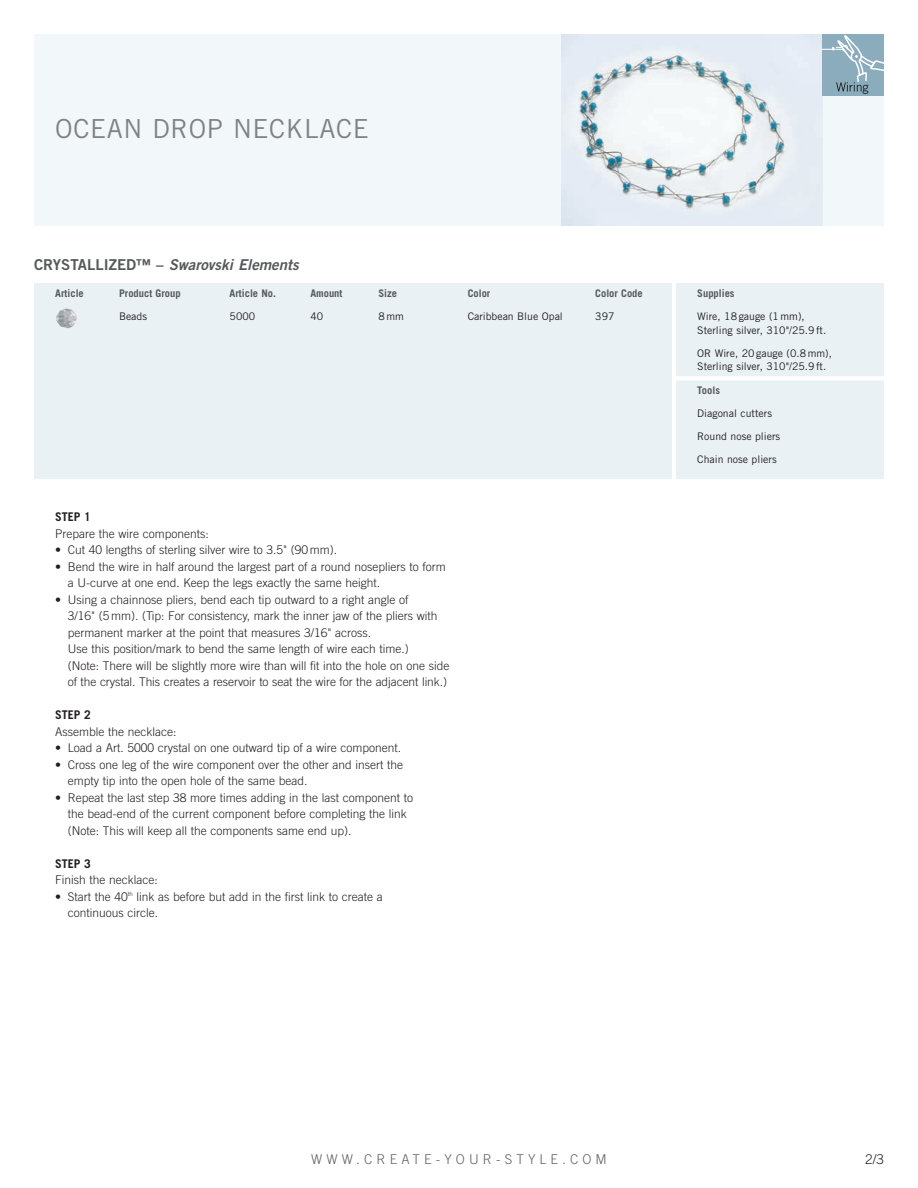
<style>
.page{position:relative;width:918px;height:1188px;background:#fff}
.page>*{position:absolute;margin:0;border:0;box-sizing:border-box;transform-origin:0 0}
.t1{font:26.25px "Trade Gothic";letter-spacing:.025em;color:#808285}
.t2{font:italic 15px "Trade Gothic Bold Two";color:#57585a}
.t3{font:300 13.5px "Trade Gothic";letter-spacing:.305em;color:#636366}
.t4{font:300 13.5px "Trade Gothic";color:#231f20}
.t5{font:300 12px/16.5px "Trade Gothic";color:#231f20}
.t6{font:10.5px/13.5px "Trade Gothic";color:#231f20}
.t7{font:700 10.5px "Trade Gothic";color:#57585a}
.s1{font-style:normal}
.s2{font-weight:700}
</style>
<div class="page">
<div style="left:34px;top:34px;width:850px;height:191px;background:#f2f7f9"></div>
<div style="left:676px;top:283px;width:208px;height:195px;background:#eaf1f5"></div>
<hr style="left:676px;top:376px;width:208px;height:4px;background:#fff">
<img style="left:561px;top:34px;width:261px;height:191px">
<div style="left:34px;top:283px;width:638px;height:195px;background:#eaf1f5"></div>
<img style="left:56px;top:308px;width:21px;height:20px">
<div style="left:822px;top:34px;width:62px;height:62px;background:#8aacbc"></div>
<svg style="left:822px;top:35px;width:62px;height:59px"></svg>
<p class="t1" style="left:55px;top:119px;width:315px">OCEAN DROP NECKLACE</p>
<p class="t2" style="left:34px;top:259px;width:269px"><span class="s1">C R Y S TA L L I Z E D ™ –</span> Swarovski Elements</p>
<p class="t7" style="left:55px;top:289px;width:30px">Article</p>
<p class="t7" style="left:119px;top:289px;width:63px">Product Group</p>
<p class="t7" style="left:230px;top:289px;width:48px">Article No.</p>
<p class="t7" style="left:310px;top:289px;width:34px">Amount</p>
<p class="t7" style="left:378px;top:289px;width:20px">Size</p>
<p class="t7" style="left:468px;top:289px;width:24px">Color</p>
<p class="t7" style="left:595px;top:289px;width:49px">Color Code</p>
<p class="t6" style="left:119px;top:311px;width:29px">Beads</p>
<p class="t6" style="left:230px;top:311px;width:27px">5000</p>
<p class="t6" style="left:310px;top:311px;width:14px">40</p>
<p class="t6" style="left:378px;top:311px;width:27px">8mm</p>
<p class="t6" style="left:468px;top:311px;width:97px">Caribbean Blue Opal</p>
<p class="t6" style="left:595px;top:311px;width:21px">397</p>
<p class="t5" style="left:55px;top:510px;width:155px"><span class="s2">STEP 1<br></span>Prepare the wire components:</p>
<p class="t5" style="left:55px;top:543px;width:283px">• Cut 40 lengths of sterling silver wire to 3.5" (90 mm).</p>
<p class="t5" style="left:68px;top:559px;width:379px;text-indent:-13px">• Bend the wire in half around the largest part of a round nosepliers to form a U-curve at one end. Keep the legs exactly the same height.</p>
<p class="t5" style="left:68px;top:592px;width:383px;text-indent:-13px">• Using a chainnose pliers, bend each tip outward to a right angle of<br>3/16" (5 mm). (Tip: For consistency, mark the inner jaw of the pliers with permanent marker at the point that measures 3/16" across.<br>Use this position/mark to bend the same length of wire each time.)<br>(Note: There will be slightly more wire than will fit into the hole on one side of the crystal. This creates a reservoir to seat the wire for the adjacent link.)</p>
<p class="t5" style="left:55px;top:708px;width:123px"><span class="s2">STEP 2<br></span>Assemble the necklace:</p>
<p class="t5" style="left:55px;top:741px;width:347px">• Load a Art. 5000 crystal on one outward tip of a wire component.</p>
<p class="t5" style="left:68px;top:757px;width:337px;text-indent:-13px">• Cross one leg of the wire component over the other and insert the empty tip into the open hole of the same bead.</p>
<p class="t5" style="left:68px;top:790px;width:347px;text-indent:-13px">• Repeat the last step 38 more times adding in the last component to the bead-end of the current component before completing the link (Note: This will keep all the components same end up).</p>
<p class="t5" style="left:55px;top:856px;width:104px"><span class="s2">STEP 3<br></span>Finish the necklace:</p>
<p class="t5" style="left:68px;top:889px;width:317px;text-indent:-13px">• Start the 40<sup>th</sup> link as before but add in the first link to create a continuous circle.</p>
<p class="t7" style="left:697px;top:289px;width:39px">Supplies</p>
<p class="t6" style="left:697px;top:311px;width:131px">Wire, 18 gauge (1 mm),<br>Sterling silver, 310"/25.9 ft.</p>
<p class="t6" style="left:697px;top:347px;width:136px">OR Wire, 20 gauge (0.8 mm),<br>Sterling silver, 310"/25.9 ft.</p>
<p class="t7" style="left:697px;top:386px;width:24px">Tools</p>
<p class="t6" style="left:697px;top:407px;width:76px">Diagonal cutters</p>
<p class="t6" style="left:697px;top:430px;width:84px">Round nose pliers</p>
<p class="t6" style="left:697px;top:454px;width:81px">Chain nose pliers</p>
<p class="t3" style="left:311px;top:1154px;width:297px">WWW.CREATE-YOUR-STYLE.COM</p>
<p class="t4" style="left:865px;top:1154px;width:20px">2/3</p>
</div>
